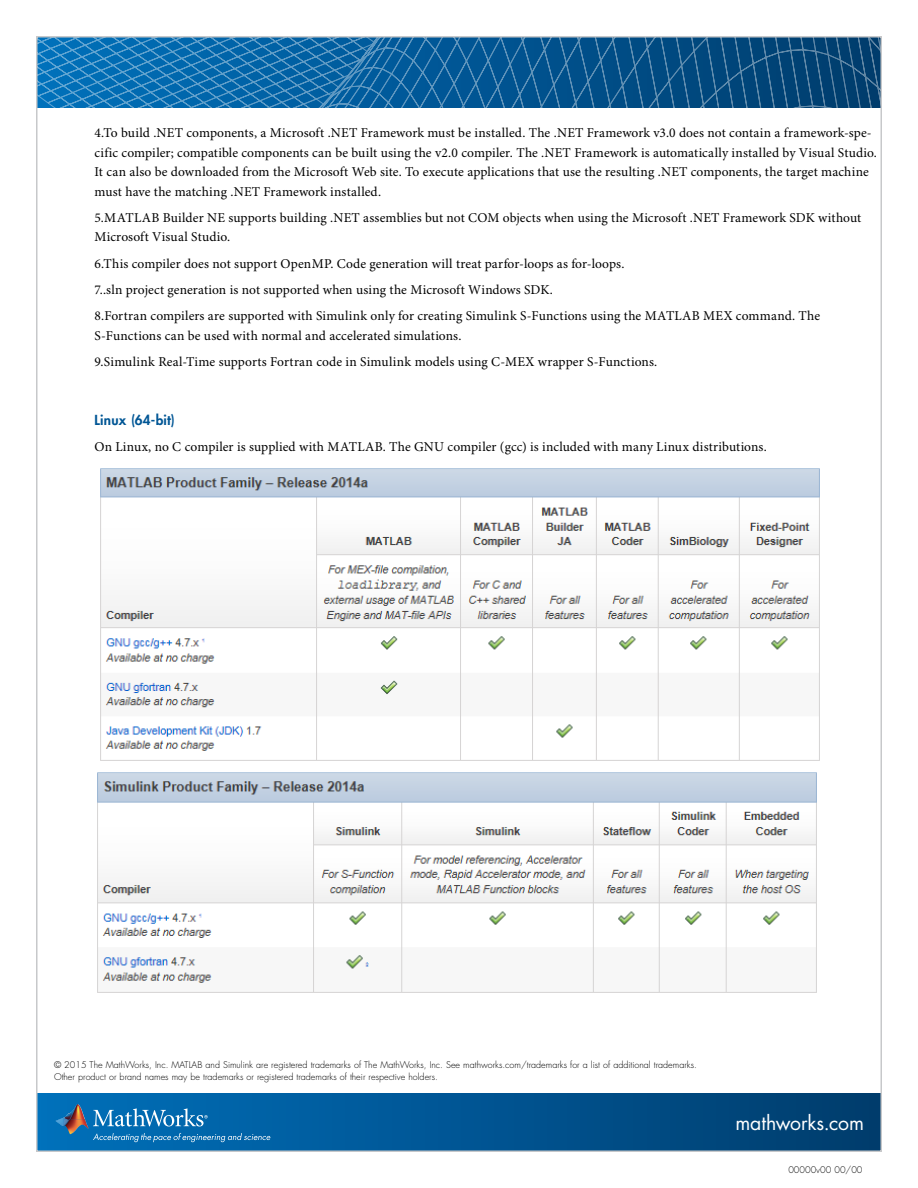
<style>
.page{position:relative;width:918px;height:1188px;background:#fff}
.page>*{position:absolute;margin:0;border:0;box-sizing:border-box;transform-origin:0 0}
.t1{font:19.5px "Futura Std";letter-spacing:-.005em;color:#fff}
.t2{font:13.5px/19.5px "Minion Pro";letter-spacing:.01em;color:#000}
.t3{font:800 13.5px "Futura Std";letter-spacing:.02em;color:#005695}
.t4{font:300 9px/11.2px "Futura Std";color:#000}
</style>
<div class="page">
<div style="left:37px;top:1094px;width:844px;height:57px;background:linear-gradient(to right,#0070bb,#003c6d)"></div>
<svg style="left:39px;top:39px;width:384px;height:69px;background:#1872b1"></svg>
<svg style="left:423px;top:39px;width:25px;height:69px;background:#0e609c"></svg>
<svg style="left:448px;top:39px;width:16px;height:69px"></svg>
<svg style="left:464px;top:39px;width:415px;height:69px;background:#0d5286"></svg>
<img style="left:64px;top:1104px;width:21px;height:15px">
<svg style="left:56px;top:1118px;width:8px;height:8px"></svg>
<img style="left:64px;top:1119px;width:25px;height:15px">
<svg style="left:93px;top:1133px;width:177px;height:9px;background:#2d82bb"></svg>
<svg style="left:93px;top:1108px;width:115px;height:19px;background:#3e8dc2"></svg>
<img style="left:100px;top:468px;width:720px;height:293px">
<img style="left:97px;top:772px;width:720px;height:221px">
<p class="t2" style="left:94px;top:124px;width:784px">4.To build .NET components, a Microsoft .NET Framework must be installed. The .NET Framework v3.0 does not contain a framework-spe&shy;cific compiler; compatible components can be built using the v2.0 compiler. The .NET Framework is automatically installed by Visual Studio.<br>It can also be downloaded from the Microsoft Web site. To execute applications that use the resulting .NET components, the target machine must have the matching .NET Framework installed.</p>
<p class="t2" style="left:94px;top:208px;width:768px">5.MATLAB Builder NE supports building .NET assemblies but not COM objects when using the Microsoft .NET Framework SDK without<br>Microsoft Visual Studio.</p>
<p class="t2" style="left:94px;top:251px;width:727px;line-height:26.2px">6.This compiler does not support OpenMP. Code generation will treat parfor-loops as for-loops.<br>7..sln project generation is not supported when using the Microsoft Windows SDK.<br>8.Fortran compilers are supported with Simulink only for creating Simulink S-Functions using the MATLAB MEX command. The</p>
<p class="t2" style="left:94px;top:323px;width:564px;line-height:26.2px">S-Functions can be used with normal and accelerated simulations.<br>9.Simulink Real-Time supports Fortran code in Simulink models using C-MEX wrapper S-Functions.</p>
<p class="t3" style="left:94px;top:412px;width:82px">Linux (64-bit)</p>
<p class="t2" style="left:94px;top:438px;width:674px">On Linux, no C compiler is supplied with MATLAB. The GNU compiler (gcc) is included with many Linux distributions.</p>
<p class="t4" style="left:54px;top:1060px;width:644px">© 2015 The MathWorks, Inc. MATLAB and Simulink are registered trademarks of The MathWorks, Inc. See mathworks.com/trademarks for a list of additional trademarks.<br>Other product or brand names may be trademarks or registered trademarks of their respective holders.</p>
<h1 class="t1" style="left:735px;top:1110px;width:130px">mathworks.com</h1>
<p class="t4" style="left:788px;top:1165px;width:76px">00000v00 00/00</p>
</div>
